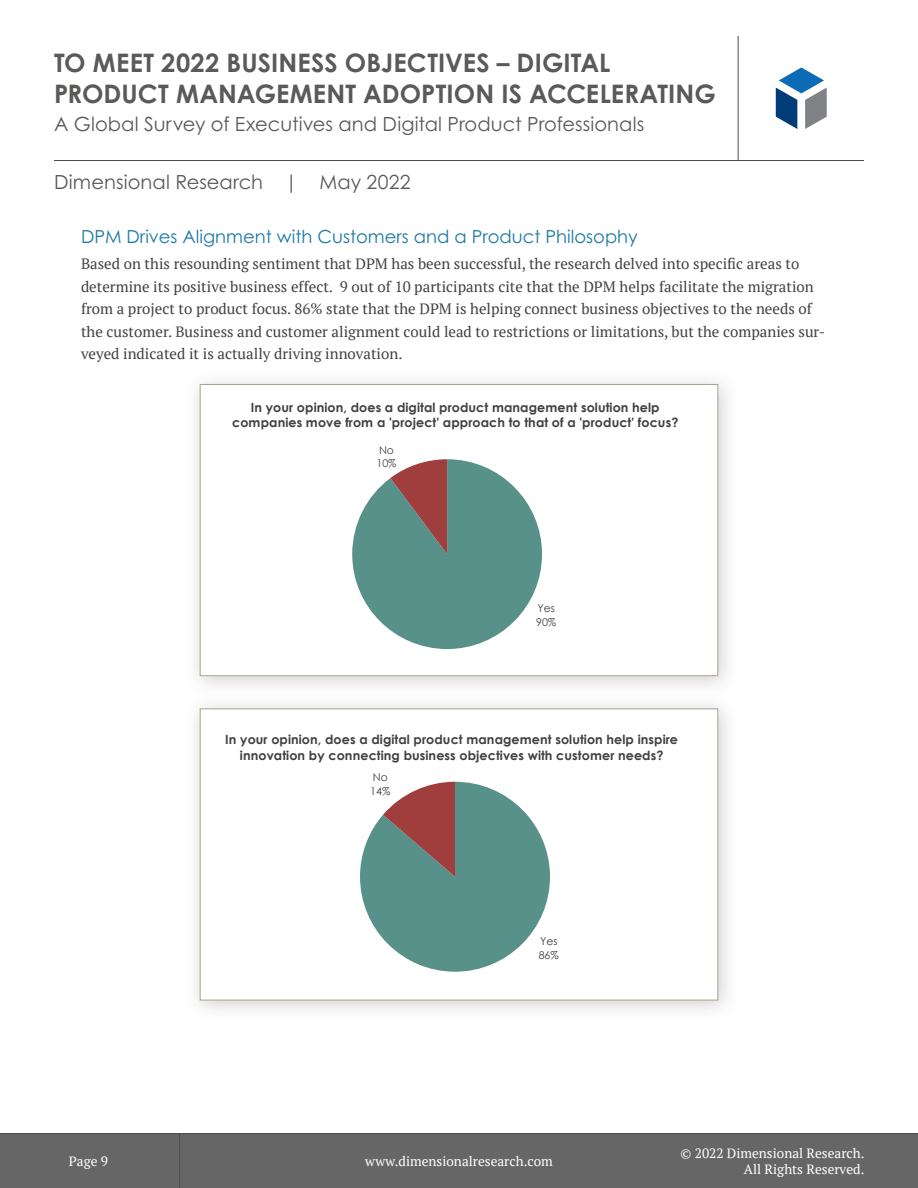
<style>
.page{position:relative;width:918px;height:1188px;background:#fff}
.page>*{position:absolute;margin:0;border:0;box-sizing:border-box;transform-origin:0 0}
.t1{font:700 25.5px/30.6px "Century Gothic Pro";letter-spacing:.005em;color:#5b5a59}
.t2{font:19.5px "Century Gothic Pro";letter-spacing:.005em;color:#5b5a59}
.Subheader_02{font:18px "Century Gothic Pro";color:#1e7aa5}
.Content{font:15px/22.5px "PT Serif";color:#404140}
.t3{font:13.5px/16.2px "PT Serif";color:#fff;text-align:right}
.t4{font:700 12.6px/15.6px "Century Gothic";letter-spacing:.01em;color:#404040;text-align:center}
.t5{font:10.8px/13.6px "Century Gothic";color:#404040}
</style>
<div class="page">
<div style="left:0;top:1134px;width:918px;height:54px;background:#666"></div>
<hr style="left:0;top:1133px;width:918px;height:1px;background:#4d4c4b">
<hr style="left:179px;top:1134px;width:1px;height:54px;background:#4d4c4b">
<hr style="left:54px;top:160px;width:810px;height:1px;background:#4d4c4b">
<hr style="left:738px;top:36px;width:1px;height:124px;background:#4d4c4b">
<svg style="left:776px;top:67px;width:51px;height:62px"></svg>
<div style="left:185px;top:369px;width:554px;height:328px;background:#837877;opacity:.35"></div>
<div style="left:200px;top:384px;width:518px;height:292px;background:#fff;border:1px solid #aaa390"></div>
<div style="left:185px;top:693px;width:554px;height:329px;background:#837877;opacity:.35"></div>
<div style="left:200px;top:708px;width:518px;height:292px;background:#fff;border:1px solid #aaa390"></div>
<svg style="left:352px;top:459px;width:190px;height:190px"></svg>
<svg style="left:360px;top:782px;width:190px;height:190px"></svg>
<h1 class="t1" style="left:54px;top:47px;width:663px">TO MEET 2022 BUSINESS OBJECTIVES – DIGITAL<br>PRODUCT MANAGEMENT ADOPTION IS ACCELERATING</h1>
<h2 class="t2" style="left:54px;top:112px;width:592px">A Global Survey of Executives and Digital Product Professionals</h2>
<h2 class="t2" style="left:54px;top:170px;width:358px">Dimensional Research | May 2022</h2>
<p class="Subheader_02" style="left:81px;top:225px;width:558px">DPM Drives Alignment with Customers and a Product Philosophy</p>
<p class="Content" style="left:81px;top:253px;width:746px">Based on this resounding sentiment that DPM has been successful, the research delved into specific areas to determine its positive business effect. 9 out of 10 participants cite that the DPM helps facilitate the migration from a project to product focus. 86% state that the DPM is helping connect business objectives to the needs of the customer. Business and customer alignment could lead to restrictions or limitations, but the companies sur&shy;veyed indicated it is actually driving innovation.</p>
<p class="t4" style="left:232px;top:399px;width:448px">In your opinion, does a digital product management solution help companies move from a 'project' approach to that of a 'product' focus?</p>
<p class="t5" style="left:376px;top:443px;width:22px">No<br>10%</p>
<p class="t5" style="left:536px;top:602px;width:22px">Yes<br>90%</p>
<p class="t4" style="left:225px;top:731px;width:454px">In your opinion, does a digital product management solution help inspire innovation by connecting business objectives with customer needs?</p>
<p class="t3" style="left:69px;top:1153px;width:41px">Page 9</p>
<p class="t5" style="left:370px;top:770px;width:22px">No<br>14%</p>
<p class="t5" style="left:539px;top:934px;width:22px">Yes<br>86%</p>
<p class="t3" style="left:365px;top:1153px;width:189px">www.dimensionalresearch.com</p>
<p class="t3" style="left:681px;top:1145px;width:185px">© 2022 Dimensional Research.<br>All Rights Reserved.</p>
</div>
